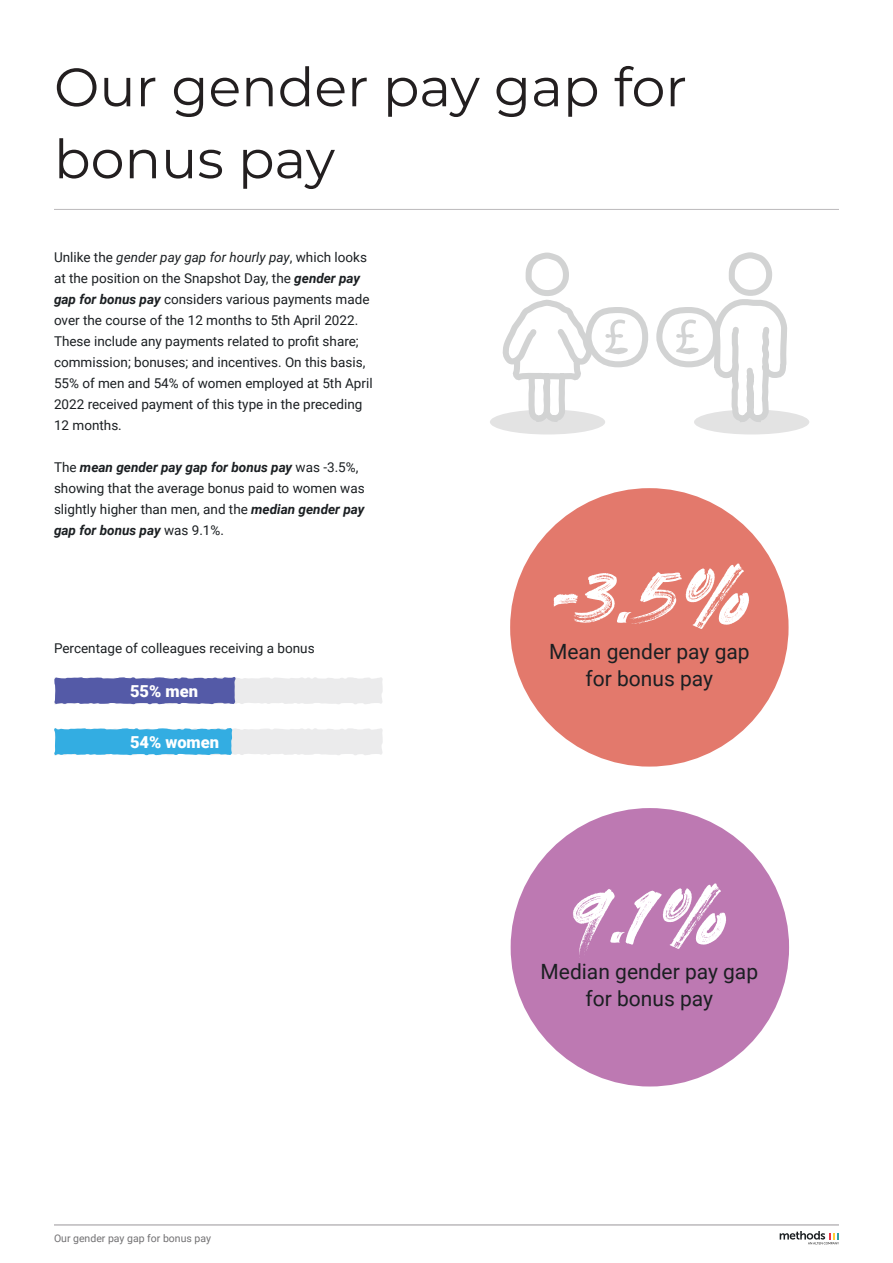
<style>
.page{position:relative;width:893px;height:1263px;background:#fff}
.page>*{position:absolute;margin:0;border:0;box-sizing:border-box;transform-origin:0 0}
.t1{font:72px "Painting With Chocolate";color:#fff}
.t2{font:54px/72px "Montserrat";color:#231f20}
.t3{font:21px/27px "Roboto";color:#1b1f22;text-align:center}
.t4{font:900 16.5px "Roboto";color:#fff}
.t5{font:13.5px/21px "Roboto";color:#1b1f22}
.t6{font:10.5px "Roboto";color:#727173}
.s1{font-style:italic}
.s2{font-weight:700;font-style:italic}
</style>
<div class="page">
<div style="left:490px;top:409px;width:115px;height:25px;background:#e3e3e3;border-radius:50%"></div>
<div style="left:694px;top:409px;width:115px;height:25px;background:#e3e3e3;border-radius:50%"></div>
<svg style="left:498px;top:252px;width:292px;height:174px"></svg>
<hr style="left:54px;top:209px;width:785px;height:1px;background:#bbb9bb">
<svg style="left:54px;top:677px;width:329px;height:28px;background:#a1a4cb"></svg>
<svg style="left:54px;top:728px;width:329px;height:28px;background:#92cee8"></svg>
<svg style="left:780px;top:1231px;width:59px;height:13px"></svg>
<hr style="left:54px;top:1224px;width:785px;height:2px;background:#bbb9bb">
<div style="left:517px;top:495px;width:265px;height:265px;background:#e3796c;border-radius:50%"></div>
<div style="left:510px;top:488px;width:279px;height:278px;border:13px solid #e3796c;border-radius:50%"></div>
<div style="left:517px;top:815px;width:265px;height:265px;background:#bd79b2;border-radius:50%"></div>
<div style="left:511px;top:808px;width:278px;height:278px;border:13px solid #bd79b2;border-radius:50%"></div>
<p class="t2" style="left:54px;top:49px;width:634px">Our gender pay gap for bonus pay</p>
<p class="t5" style="left:54px;top:247px;width:320px">Unlike the <span class="s1">gender pay gap for hourly pay</span>, which looks at the position on the Snapshot Day, the <span class="s2">gender pay gap for bonus pay</span> considers various payments made over the course of the 12 months to 5th April 2022.<br>These include any payments related to profit share; commission; bonuses; and incentives. On this basis, 55% of men and 54% of women employed at 5th April 2022 received payment of this type in the preceding 12 months.</p>
<p class="t5" style="left:54px;top:457px;width:312px">The <span class="s2">mean gender pay gap for bonus pay</span> was -3.5%, showing that the average bonus paid to women was slightly higher than men, and the <span class="s2">median gender pay gap for bonus pay</span> was 9.1%.</p>
<p class="t5" style="left:54px;top:638px;width:262px">Percentage of colleagues receiving a bonus</p>
<p class="t4" style="left:130px;top:680px;width:69px">55% men</p>
<p class="t4" style="left:130px;top:731px;width:91px">54% women</p>
<p class="t6" style="left:54px;top:1230px;width:158px">Our gender pay gap for bonus pay</p>
<p class="t1" style="left:547px;top:555px;width:207px">-3.5%</p>
<p class="t3" style="left:549px;top:638px;width:202px">Mean gender pay gap for bonus pay</p>
<p class="t1" style="left:570px;top:875px;width:161px">9.1%</p>
<p class="t3" style="left:541px;top:957px;width:219px">Median gender pay gap for bonus pay</p>
</div>
